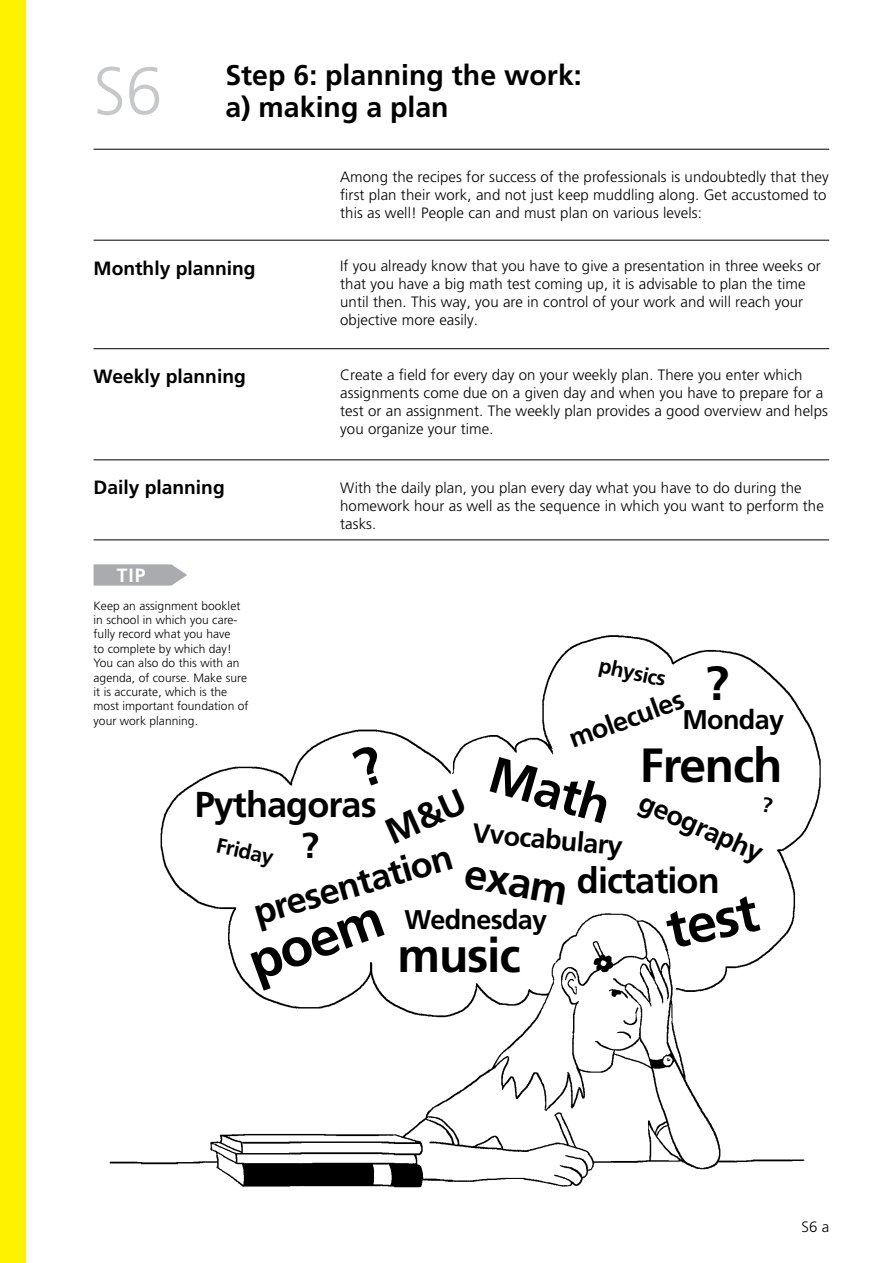
<style>
.page{position:relative;width:893px;height:1263px;background:#fff}
.page>*{position:absolute;margin:0;border:0;box-sizing:border-box;transform-origin:0 0}
.t1{font:300 67.5px "Frutiger LT Pro";color:#c7c8ca;scale:.95 1}
.t2{font:700 54px "Frutiger LT Pro";color:#000}
.t3{font:700 51px "Frutiger LT Pro";color:#000}
.t4{font:700 48px "Frutiger LT Pro";letter-spacing:-.025em;color:#000}
.t5{font:700 42px "Frutiger LT Pro";color:#000}
.t6{font:700 36px "Frutiger LT Pro";letter-spacing:-.025em;color:#000}
.t7{font:700 28.5px "Frutiger LT Pro";color:#000}
.t8{font:700 27px "Frutiger LT Pro";letter-spacing:-.025em;color:#000}
.t9{font:700 21px "Frutiger LT Pro";color:#000}
.t10{font:700 19.2px "Frutiger LT Pro";color:#000}
.t11{font:700 19.2px "Frutiger LT Pro";color:#fff}
.t12{font:300 15px/18px "Frutiger LT Pro";letter-spacing:.005em;color:#000}
.t13{font:300 12px/14.4px "Frutiger LT Pro";letter-spacing:.005em;color:#000}
</style>
<div class="page">
<hr style="left:94px;top:240px;width:735px;height:1px;background:#000">
<hr style="left:94px;top:348px;width:735px;height:1px;background:#000">
<hr style="left:94px;top:149px;width:735px;height:1px;background:#000">
<hr style="left:94px;top:459px;width:735px;height:1px;background:#000">
<img style="left:109px;top:635px;width:712px;height:553px">
<svg style="left:94px;top:564px;width:93px;height:22px;background:#b2b4b7"></svg>
<hr style="left:94px;top:539px;width:735px;height:1px;background:#000">
<div style="left:0;top:0;width:26px;height:1263px;background:#fff200"></div>
<svg style="left:761px;top:796px;width:12px;height:17px"></svg>
<svg style="left:352px;top:744px;width:115px;height:100px"></svg>
<h1 class="t1" style="left:94px;top:52px;width:74px">S6</h1>
<h3 class="t7" style="left:225px;top:59px;width:358px">Step 6: planning the work:</h3>
<h3 class="t7" style="left:225px;top:90px;width:225px">a) making a plan</h3>
<p class="t12" style="left:340px;top:168px;width:490px">Among the recipes for success of the professionals is undoubtedly that they first plan their work, and not just keep muddling along. Get accustomed to this as well! People can and must plan on various levels:</p>
<p class="t10" style="left:94px;top:257px;width:164px">Monthly planning</p>
<p class="t10" style="left:94px;top:365px;width:154px">Weekly planning</p>
<p class="t10" style="left:94px;top:476px;width:133px">Daily planning</p>
<p class="t11" style="left:117px;top:564px;width:30px">TIP</p>
<p class="t12" style="left:340px;top:257px;width:482px">If you already know that you have to give a presentation in three weeks or that you have a big math test coming up, it is advisable to plan the time until then. This way, you are in control of your work and will reach your objective more easily.</p>
<p class="t12" style="left:340px;top:366px;width:489px">Create a field for every day on your weekly plan. There you enter which assignments come due on a given day and when you have to prepare for a test or an assignment. The weekly plan provides a good overview and helps you organize your time.</p>
<p class="t12" style="left:340px;top:479px;width:485px">With the daily plan, you plan every day what you have to do during the homework hour as well as the sequence in which you want to perform the tasks.</p>
<p class="t13" style="left:94px;top:598px;width:156px">Keep an assignment booklet in school in which you care&shy;fully record what you have<br>to complete by which day!<br>You can also do this with an agenda, of course. Make sure it is accurate, which is the most important foundation of your work planning.</p>
<h3 class="t9" style="left:602px;top:653px;width:69px;rotate:12deg">physics</h3>
<h3 class="t4" style="left:705px;top:655px;width:25px">?</h3>
<h3 class="t8" style="left:564px;top:725px;width:122px;rotate:-20deg">molecules</h3>
<h3 class="t8" style="left:682px;top:703px;width:103px">Monday</h3>
<h3 class="t3" style="left:499px;top:744px;width:125px;rotate:16deg">Math</h3>
<h3 class="t4" style="left:640px;top:737px;width:144px">French</h3>
<h3 class="t6" style="left:195px;top:783px;width:183px">Pythagoras</h3>
<h3 class="t8" style="left:647px;top:785px;width:134px;rotate:24deg">geography</h3>
<h3 class="t8" style="left:474px;top:817px;width:152px;rotate:5deg">Vvocabulary</h3>
<h3 class="t6" style="left:301px;top:824px;width:19px">?</h3>
<h3 class="t9" style="left:219px;top:833px;width:60px;rotate:12deg">Friday</h3>
<h3 class="t6" style="left:248px;top:892px;width:207px;rotate:-16deg">presentation</h3>
<h3 class="t4" style="left:398px;top:927px;width:125px">music</h3>
<h3 class="t5" style="left:469px;top:848px;width:106px;rotate:10deg">exam</h3>
<h3 class="t6" style="left:577px;top:859px;width:144px">dictation</h3>
<h2 class="t2" style="left:661px;top:899px;width:93px;rotate:-12deg">test</h2>
<h2 class="t2" style="left:239px;top:934px;width:141px;rotate:-20deg">poem</h2>
<h3 class="t8" style="left:405px;top:904px;width:144px">Wednesday</h3>
<p class="t12" style="left:801px;top:1217px;width:29px">S6 a</p>
</div>
